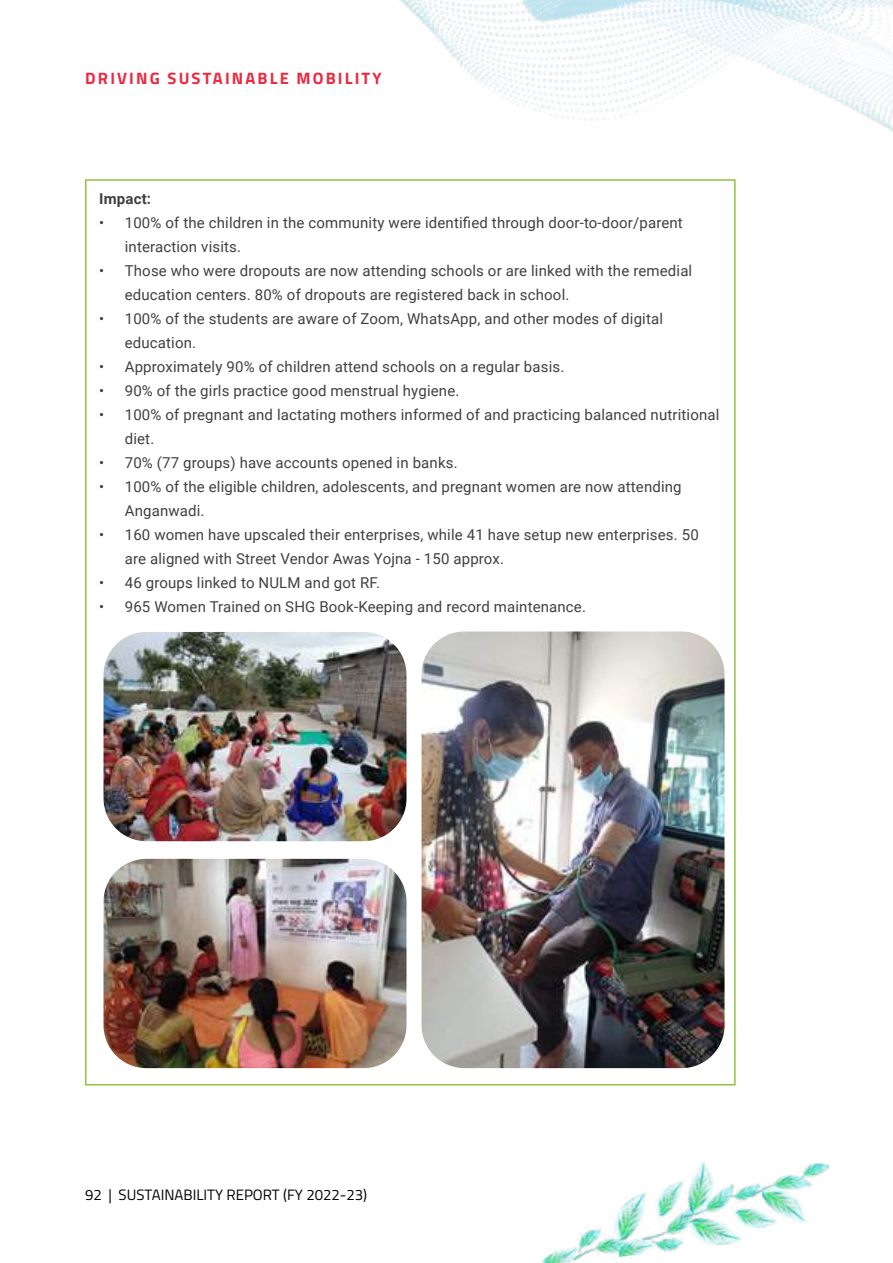
<style>
.page{position:relative;width:893px;height:1263px;background:#fff}
.page>*{position:absolute;margin:0;border:0;box-sizing:border-box;transform-origin:0 0}
.t1{font:700 16.5px "Titillium Web";letter-spacing:.13em;color:#ed2840}
.t2{font:15px/24px "Roboto";letter-spacing:.01em;color:#404042}
.t3{font:15px "Titillium Web";color:#000}
.t4{font:700 15px "Roboto";letter-spacing:.01em;color:#404042}
</style>
<div class="page">
<img style="left:400px;top:0;width:493px;height:132px">
<img style="left:762px;top:1163px;width:68px;height:65px">
<img style="left:542px;top:1161px;width:220px;height:102px">
<img style="left:104px;top:632px;width:302px;height:209px">
<img style="left:104px;top:859px;width:302px;height:209px">
<img style="left:422px;top:631px;width:302px;height:437px">
<p class="t1" style="left:85px;top:65px;width:298px">DRIVING SUSTAINABLE MOBILITY</p>
<p class="t4" style="left:99px;top:188px;width:53px">Impact:</p>
<p class="t2" style="left:125px;top:210px;width:560px;text-indent:-26px">• 100% of the children in the community were identified through door-to-door/parent interaction visits.</p>
<p class="t2" style="left:125px;top:258px;width:569px;text-indent:-26px">• Those who were dropouts are now attending schools or are linked with the remedial education centers. 80% of dropouts are registered back in school.</p>
<p class="t2" style="left:125px;top:306px;width:540px;text-indent:-26px">• 100% of the students are aware of Zoom, WhatsApp, and other modes of digital education.</p>
<p class="t2" style="left:99px;top:354px;width:467px">• Approximately 90% of children attend schools on a regular basis.</p>
<p class="t2" style="left:99px;top:378px;width:362px">• 90% of the girls practice good menstrual hygiene.</p>
<p class="t2" style="left:125px;top:402px;width:596px;text-indent:-26px">• 100% of pregnant and lactating mothers informed of and practicing balanced nutritional diet.</p>
<p class="t2" style="left:99px;top:450px;width:360px">• 70% (77 groups) have accounts opened in banks.</p>
<p class="t2" style="left:125px;top:474px;width:558px;text-indent:-26px">• 100% of the eligible children, adolescents, and pregnant women are now attending<br>Anganwadi.</p>
<p class="t2" style="left:125px;top:522px;width:575px;text-indent:-26px">• 160 women have upscaled their enterprises, while 41 have setup new enterprises. 50 are aligned with Street Vendor Awas Yojna - 150 approx.</p>
<p class="t2" style="left:99px;top:570px;width:282px">• 46 groups linked to NULM and got RF.</p>
<p class="t2" style="left:99px;top:594px;width:488px">• 965 Women Trained on SHG Book-Keeping and record maintenance.</p>
<p class="t3" style="left:85px;top:1184px;width:284px">92 | SUSTAINABILITY REPORT (FY 2022-23)</p>
</div>
